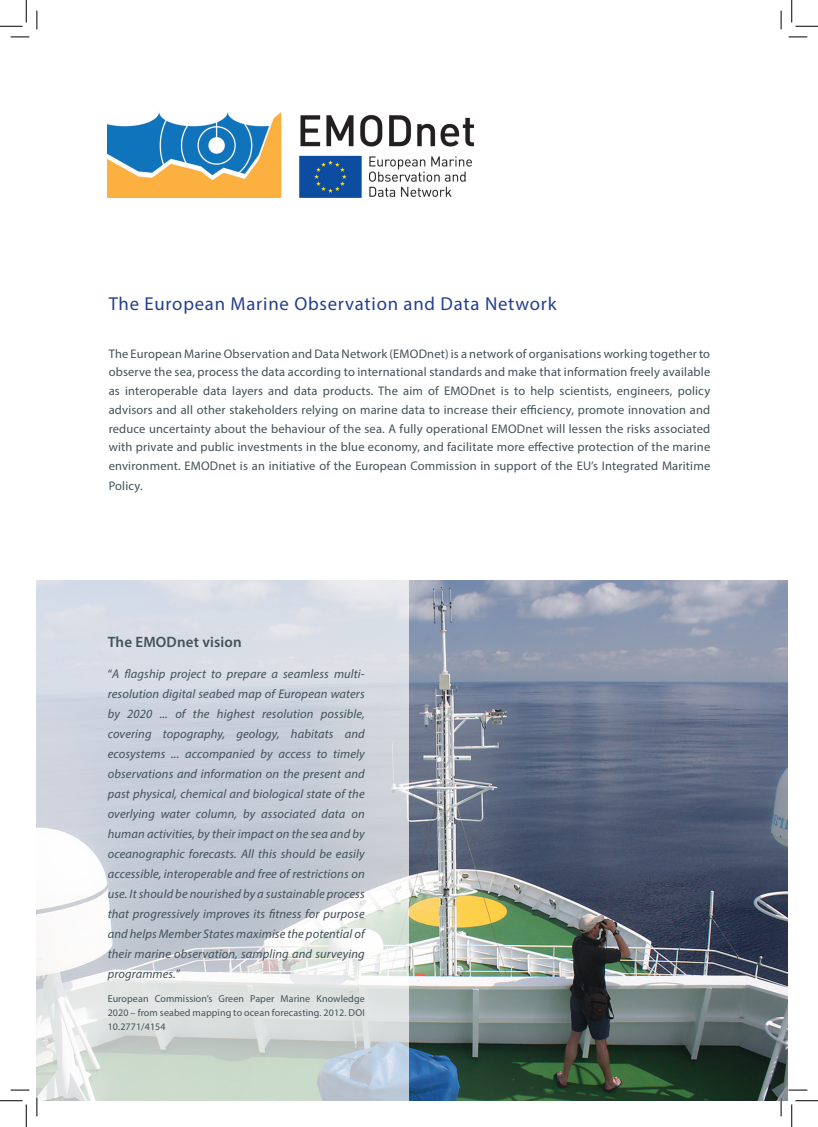
<style>
.page{position:relative;width:818px;height:1127px;background:#fff}
.page>*{position:absolute;margin:0;border:0;box-sizing:border-box;transform-origin:0 0}
.t1{font:18.75px "Myriad Pro";letter-spacing:.04em;color:#253f8e}
.t2{font:600 15px "Myriad Pro";letter-spacing:.01em;color:#425159}
.t3{font:12.5px/18.8px "Myriad Pro";letter-spacing:.015em;color:#425159;text-align:justify}
.t4{font:italic 12.5px/20px "Myriad Pro";letter-spacing:.01em;color:#425159;text-align:justify}
.t5{font:10px/13.8px "Myriad Pro";letter-spacing:.01em;color:#425159;text-align:justify}
.s1{font-style:normal}
</style>
<div class="page">
<img style="left:108px;top:112px;width:366px;height:86px">
<img style="left:409px;top:580px;width:378px;height:519px">
<svg style="left:37px;top:580px;width:372px;height:520px;background:#d3d8de"></svg>
<svg style="left:11px;top:36px;width:18px;height:2px"></svg>
<svg style="left:788px;top:36px;width:19px;height:2px"></svg>
<svg style="left:11px;top:1089px;width:18px;height:1px"></svg>
<svg style="left:788px;top:1089px;width:19px;height:1px"></svg>
<svg style="left:36px;top:11px;width:2px;height:18px"></svg>
<svg style="left:36px;top:1097px;width:2px;height:18px"></svg>
<svg style="left:780px;top:11px;width:2px;height:18px"></svg>
<svg style="left:780px;top:1097px;width:2px;height:18px"></svg>
<svg style="left:0;top:0;width:27px;height:27px"></svg>
<svg style="left:0;top:1100px;width:27px;height:26px"></svg>
<svg style="left:791px;top:0;width:27px;height:27px"></svg>
<svg style="left:791px;top:1100px;width:27px;height:26px"></svg>
<h1 class="t1" style="left:109px;top:292px;width:449px">The European Marine Observation and Data Network</h1>
<p class="t3" style="left:109px;top:344px;width:603px">The European Marine Observation and Data Network (EMODnet) is a network of organisations working together to observe the sea, process the data according to international standards and make that information freely available as interoperable data layers and data products. The aim of EMODnet is to help scientists, engineers, policy advisors and all other stakeholders relying on marine data to increase their efficiency, promote innovation and reduce uncertainty about the behaviour of the sea. A fully operational EMODnet will lessen the risks associated with private and public investments in the blue economy, and facilitate more effective protection of the marine environment. EMODnet is an initiative of the European Commission in support of the EU’s Integrated Maritime</p>
<p class="t3" style="left:109px;top:476px;width:36px">Policy.</p>
<p class="t2" style="left:108px;top:632px;width:135px">The EMODnet vision</p>
<p class="t4" style="left:108px;top:663px;width:258px"><span class="s1">“</span>A flagship project to prepare a seamless multi&shy;resolution digital seabed map of European waters by 2020 ... of the highest resolution possible, covering topography, geology, habitats and ecosystems ... accompanied by access to timely observations and information on the present and past physical, chemical and biological state of the overlying water column, by associated data on human activities, by their impact on the sea and by oceanographic forecasts. All this should be easily accessible, interoperable and free of restrictions on use. It should be nourished by a sustainable process that progressively improves its fitness for purpose and helps Member States maximise the potential of their marine observation, sampling and surveying programmes.<span class="s1">”</span></p>
<p class="t5" style="left:108px;top:991px;width:258px">European Commission’s Green Paper Marine Knowledge 2020 – from seabed mapping to ocean forecasting. 2012. DOI 10.2771/4154</p>
</div>
